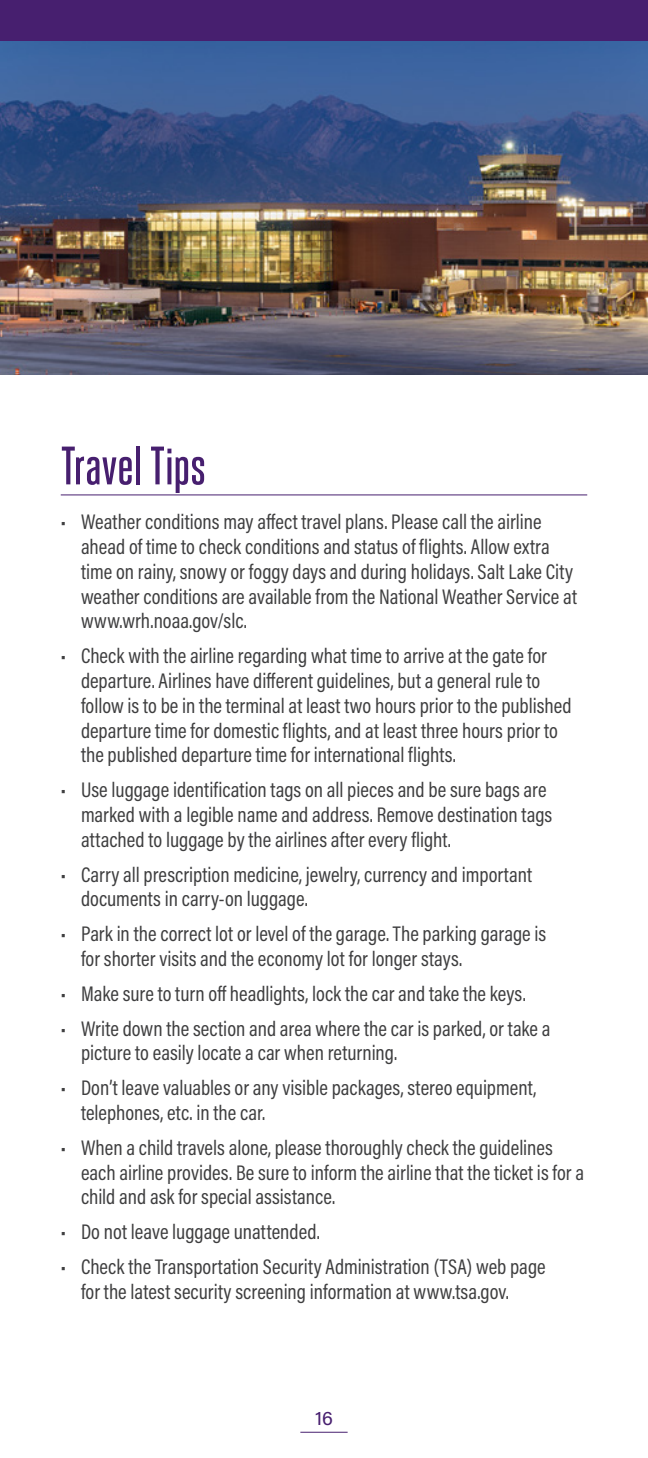
<style>
.page{position:relative;width:648px;height:1458px;background:#fff}
.page>*{position:absolute;margin:0;border:0;box-sizing:border-box;transform-origin:0 0}
.Headline_smaller{font:500 54px "Heroic Condensed";letter-spacing:-.015em;color:#471f6f}
.Bullet{font:21.38px/24.8px "Acumin Pro Cond";color:#3e3e3f}
.t1{font:19.8px "Acumin Pro";color:#471f6f}
</style>
<div class="page">
<hr style="left:300px;top:1432px;width:48px;height:1px;background:#471f6f">
<img style="left:0;top:40px;width:648px;height:334px">
<hr style="left:61px;top:495px;width:526px;height:1px;background:#471f6f">
<div style="left:0;top:0;width:648px;height:40px;background:#471f6f"></div>
<p class="Headline_smaller" style="left:61px;top:436px;width:147px">Travel Tips</p>
<p class="Bullet" style="left:81px;top:509px;width:498px;text-indent:-20px">• Weather conditions may affect travel plans. Please call the airline ahead of time to check conditions and status of flights. Allow extra time on rainy, snowy or foggy days and during holidays. Salt Lake City weather conditions are available from the National Weather Service at www.wrh.noaa.gov/slc.</p>
<p class="Bullet" style="left:81px;top:643px;width:492px;text-indent:-20px">• Check with the airline regarding what time to arrive at the gate for departure. Airlines have different guidelines, but a general rule to follow is to be in the terminal at least two hours prior to the published departure time for domestic flights, and at least three hours prior to the published departure time for international flights.</p>
<p class="Bullet" style="left:81px;top:777px;width:473px;text-indent:-20px">• Use luggage identification tags on all pieces and be sure bags are marked with a legible name and address. Remove destination tags attached to luggage by the airlines after every flight.</p>
<p class="Bullet" style="left:81px;top:861px;width:453px;text-indent:-20px">• Carry all prescription medicine, jewelry, currency and important documents in carry-on luggage.</p>
<p class="Bullet" style="left:81px;top:921px;width:467px;text-indent:-20px">• Park in the correct lot or level of the garage. The parking garage is for shorter visits and the economy lot for longer stays.</p>
<p class="Bullet" style="left:61px;top:981px;width:467px">• Make sure to turn off headlights, lock the car and take the keys.</p>
<p class="Bullet" style="left:81px;top:1015px;width:471px;text-indent:-20px">• Write down the section and area where the car is parked, or take a picture to easily locate a car when returning.</p>
<p class="Bullet" style="left:81px;top:1075px;width:457px;text-indent:-20px">• Don’t leave valuables or any visible packages, stereo equipment, telephones, etc. in the car.</p>
<p class="Bullet" style="left:81px;top:1135px;width:505px;text-indent:-20px">• When a child travels alone, please thoroughly check the guidelines each airline provides. Be sure to inform the airline that the ticket is for a child and ask for special assistance.</p>
<p class="Bullet" style="left:61px;top:1219px;width:261px">• Do not leave luggage unattended.</p>
<p class="Bullet" style="left:81px;top:1254px;width:466px;text-indent:-20px">• Check the Transportation Security Administration (TSA) web page for the latest security screening information at www.tsa.gov.</p>
<p class="t1" style="left:315px;top:1405px;width:19px">16</p>
</div>
